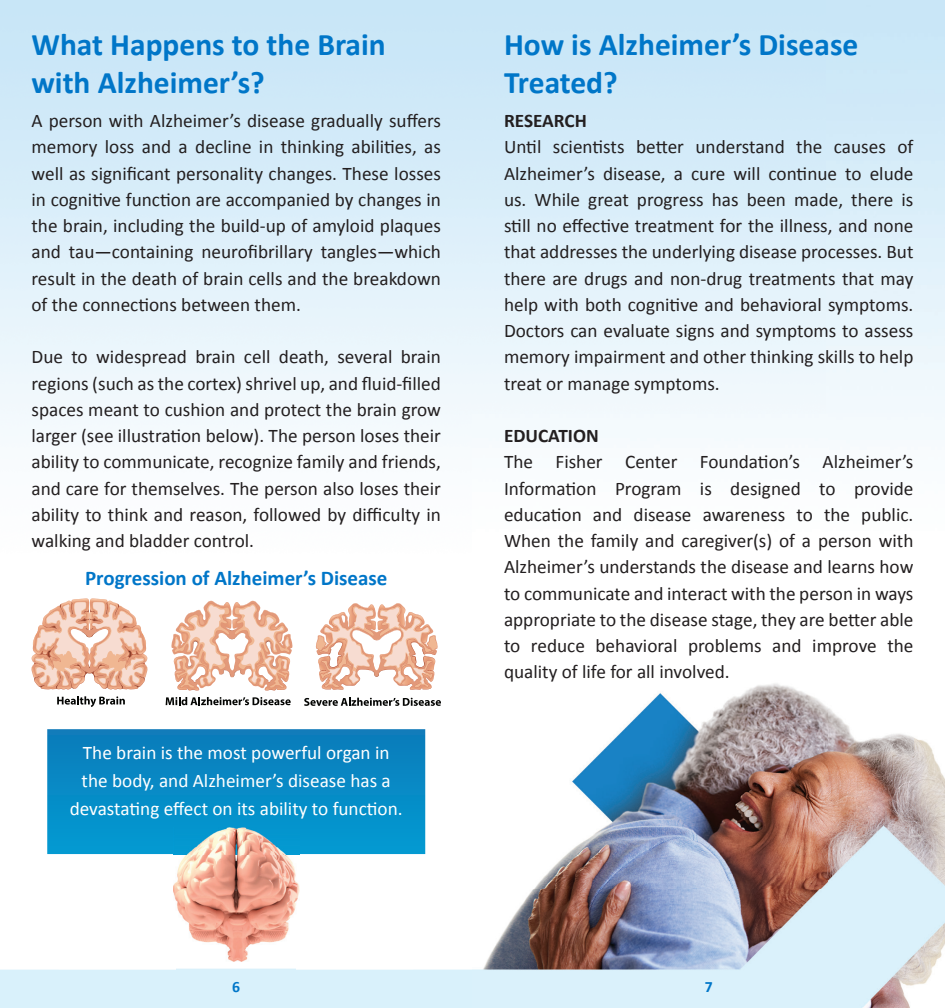
<style>
.page{position:relative;width:945px;height:1008px;background:#fff}
.page>*{position:absolute;margin:0;border:0;box-sizing:border-box;transform-origin:0 0}
.t1{font:700 31.5px/37.8px "Calibri";color:#0076c8}
.t2{font:700 21px "Calibri";color:#0076c8}
.t3{font:19.25px/26.2px "Calibri";color:#231f20;text-align:justify}
.t4{font:19.25px/28px "Calibri";color:#fff;text-align:center}
.t5{font:700 19.25px "Calibri";color:#231f20}
.t6{font:700 15.75px "Calibri";color:#0076c8}
</style>
<div class="page">
<img style="left:827px;top:0;width:118px;height:1008px">
<img style="left:0;top:415px;width:472px;height:356px">
<img style="left:472px;top:415px;width:356px;height:593px">
<img style="left:296px;top:854px;width:118px;height:154px">
<svg style="left:47px;top:729px;width:378px;height:125px;background:#088ac5"></svg>
<svg style="left:57px;top:696px;width:68px;height:11px"></svg>
<svg style="left:166px;top:697px;width:125px;height:8px"></svg>
<svg style="left:304px;top:698px;width:137px;height:8px"></svg>
<svg style="left:31px;top:598px;width:117px;height:92px"></svg>
<svg style="left:315px;top:603px;width:123px;height:87px"></svg>
<svg style="left:171px;top:601px;width:122px;height:90px"></svg>
<img style="left:173px;top:827px;width:126px;height:134px">
<h1 class="t1" style="left:32px;top:26px;width:356px">What Happens to the Brain with Alzheimer’s?</h1>
<p class="t3" style="left:32px;top:108px;width:411px">A person with Alzheimer’s disease gradually suffers memory loss and a decline in thinking abilities, as well as significant personality changes. These losses in cognitive function are accompanied by changes in the brain, including the build-up of amyloid plaques and tau—containing neurofibrillary tangles—which result in the death of brain cells and the breakdown of the connections between them.</p>
<p class="t3" style="left:32px;top:344px;width:411px">Due to widespread brain cell death, several brain regions (such as the cortex) shrivel up, and fluid-filled spaces meant to cushion and protect the brain grow larger (see illustration below). The person loses their ability to communicate, recognize family and friends, and care for themselves. The person also loses their ability to think and reason, followed by difficulty in walking and bladder control.</p>
<p class="t2" style="left:85px;top:564px;width:304px">Progression of Alzheimer’s Disease</p>
<p class="t4" style="left:70px;top:739px;width:335px">The brain is the most powerful organ in the body, and Alzheimer’s disease has a devastating effect on its ability to function.</p>
<h1 class="t1" style="left:504px;top:26px;width:356px">How is Alzheimer’s Disease<br>Treated?</h1>
<p class="t5" style="left:504px;top:108px;width:84px">RESEARCH</p>
<p class="t3" style="left:504px;top:134px;width:411px">Until scientists better understand the causes of Alzheimer’s disease, a cure will continue to elude us. While great progress has been made, there is still no effective treatment for the illness, and none that addresses the underlying disease processes. But there are drugs and non-drug treatments that may help with both cognitive and behavioral symptoms.<br>Doctors can evaluate signs and symptoms to assess memory impairment and other thinking skills to help treat or manage symptoms.</p>
<p class="t5" style="left:504px;top:423px;width:96px">EDUCATION</p>
<p class="t3" style="left:504px;top:449px;width:411px">The Fisher Center Foundation’s Alzheimer’s Information Program is designed to provide education and disease awareness to the public.<br>When the family and caregiver(s) of a person with Alzheimer’s understands the disease and learns how to communicate and interact with the person in ways appropriate to the disease stage, they are better able to reduce behavioral problems and improve the quality of life for all involved.</p>
<p class="t6" style="left:232px;top:977px;width:9px">6</p>
<p class="t6" style="left:705px;top:977px;width:9px">7</p>
</div>
